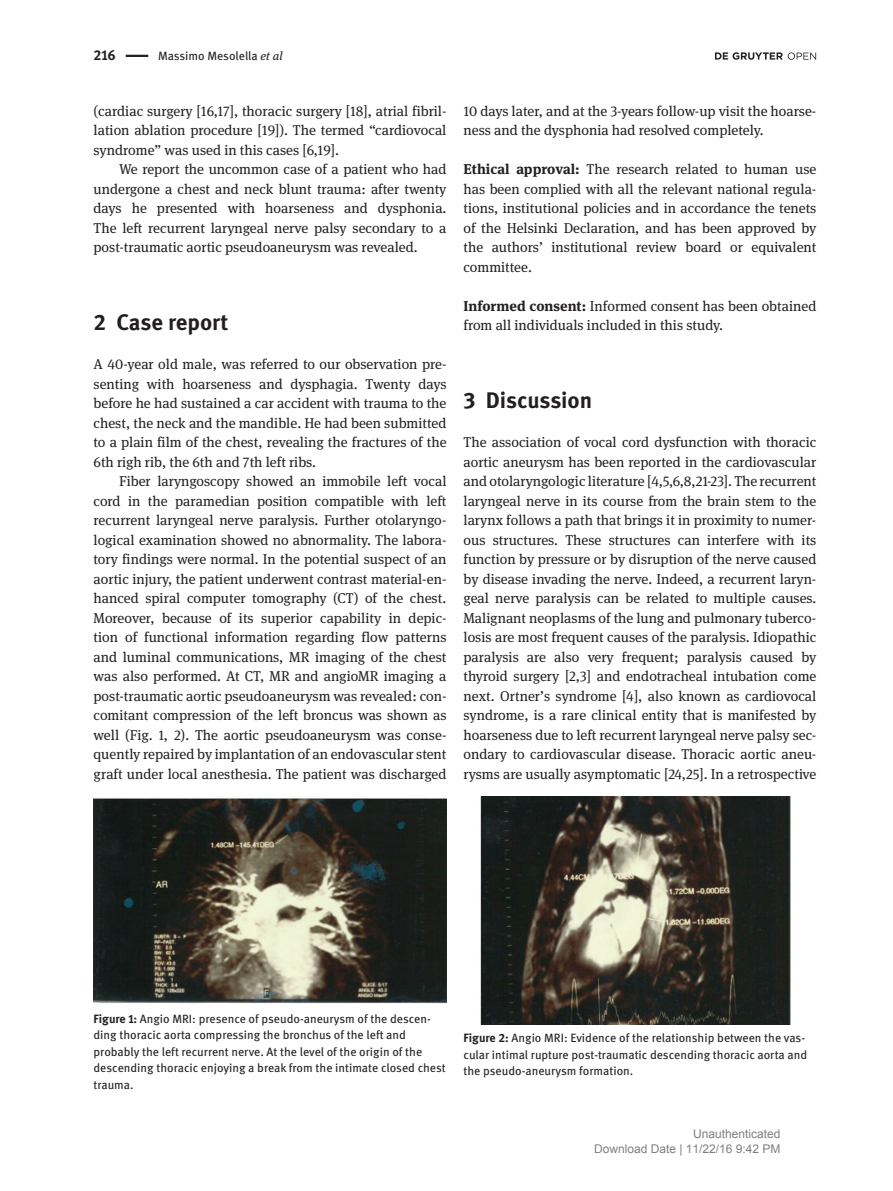
<style>
.page{position:relative;width:893px;height:1191px;background:#fff}
.page>*{position:absolute;margin:0;border:0;box-sizing:border-box;transform-origin:0 0}
.t1{font:700 22.5px "DG Meta Science";color:#231f20}
.paragraph{font:14.25px/19.5px "DG Meta Serif Science";color:#231f20;text-align:justify}
.paragraph_with_inden{font:14.25px/19.5px "DG Meta Serif Science";color:#231f20;text-align:justify}
.paragraph_without_in{font:14.25px/19.5px "DG Meta Serif Science";color:#231f20;text-align:justify}
.running_head_left{font:700 14.25px "DG Meta Science";color:#231f20}
.caption_figure{font:12px/16.5px "DG Meta Science";color:#231f20}
.t2{font:12px/15px "Arial";color:#808080;text-align:right}
.running_head_left-2{font:12px "DG Meta Science";letter-spacing:-.005em;color:#231f20}
.s1{font-family:"DG Meta Serif Science";font-style:italic}
.s2{font-weight:700}
</style>
<div class="page">
<svg style="left:715px;top:52px;width:101px;height:8px"></svg>
<hr style="left:126px;top:55px;width:22px;height:2px;background:#231f20">
<img style="left:94px;top:798px;width:352px;height:206px">
<img style="left:480px;top:796px;width:311px;height:228px">
<p class="running_head_left" style="left:94px;top:44px;width:24px">216</p>
<p class="running_head_left-2" style="left:158px;top:47px;width:126px">Massimo Mesolella <span class="s1">et al</span></p>
<p class="paragraph" style="left:94px;top:101px;width:354px">(cardiac surgery [16,17], thoracic surgery [18], atrial fibril&shy;lation ablation procedure [19]). The termed “cardiovocal syndrome” was used in this cases [6,19].</p>
<p class="paragraph_with_inden" style="left:94px;top:159px;width:354px;text-indent:26px">We report the uncommon case of a patient who had undergone a chest and neck blunt trauma: after twenty days he presented with hoarseness and dysphonia.<br>The left recurrent laryngeal nerve palsy secondary to a post-traumatic aortic pseudoaneurysm was revealed.</p>
<p class="t1" style="left:94px;top:304px;width:136px">2 Case report</p>
<p class="paragraph" style="left:94px;top:354px;width:354px">A 40-year old male, was referred to our observation pre&shy;senting with hoarseness and dysphagia. Twenty days before he had sustained a car accident with trauma to the chest, the neck and the mandible. He had been submitted to a plain film of the chest, revealing the fractures of the 6th righ rib, the 6th and 7th left ribs.</p>
<p class="paragraph_with_inden" style="left:94px;top:471px;width:354px;text-indent:26px">Fiber laryngoscopy showed an immobile left vocal cord in the paramedian position compatible with left recurrent laryngeal nerve paralysis. Further otolaryngo&shy;logical examination showed no abnormality. The labora&shy;tory findings were normal. In the potential suspect of an aortic injury, the patient underwent contrast material-en&shy;hanced spiral computer tomography (CT) of the chest.<br>Moreover, because of its superior capability in depic&shy;tion of functional information regarding flow patterns and luminal communications, MR imaging of the chest was also performed. At CT, MR and angioMR imaging a post-traumatic aortic pseudoaneurysm was revealed: con&shy;comitant compression of the left broncus was shown as well (Fig. 1, 2). The aortic pseudoaneurysm was conse&shy;quently repaired by implantation of an endovascular stent graft under local anesthesia. The patient was discharged</p>
<p class="paragraph_with_inden" style="left:463px;top:101px;width:354px">10 days later, and at the 3-years follow-up visit the hoarse&shy;ness and the dysphonia had resolved completely.</p>
<p class="paragraph_without_in" style="left:463px;top:159px;width:354px"><span class="s2">Ethical approval:</span> The research related to human use has been complied with all the relevant national regula&shy;tions, institutional policies and in accordance the tenets of the Helsinki Declaration, and has been approved by the authors’ institutional review board or equivalent committee.</p>
<p class="paragraph_without_in" style="left:463px;top:296px;width:354px"><span class="s2">Informed consent:</span> Informed consent has been obtained from all individuals included in this study.</p>
<p class="t1" style="left:463px;top:382px;width:130px">3 Discussion</p>
<p class="paragraph" style="left:463px;top:432px;width:354px">The association of vocal cord dysfunction with thoracic aortic aneurysm has been reported in the cardiovascular and otolaryngologic literature [4,5,6,8,21-23]. The recurrent laryngeal nerve in its course from the brain stem to the larynx follows a path that brings it in proximity to numer&shy;ous structures. These structures can interfere with its function by pressure or by disruption of the nerve caused by disease invading the nerve. Indeed, a recurrent laryn&shy;geal nerve paralysis can be related to multiple causes.<br>Malignant neoplasms of the lung and pulmonary tuberco&shy;losis are most frequent causes of the paralysis. Idiopathic paralysis are also very frequent; paralysis caused by thyroid surgery [2,3] and endotracheal intubation come next. Ortner’s syndrome [4], also known as cardiovocal syndrome, is a rare clinical entity that is manifested by hoarseness due to left recurrent laryngeal nerve palsy sec&shy;ondary to cardiovascular disease. Thoracic aortic aneu&shy;rysms are usually asymptomatic [24,25]. In a retrospective</p>
<p class="caption_figure" style="left:94px;top:1010px;width:354px"><span class="s2">Figure 1:</span> Angio MRI: presence of pseudo-aneurysm of the descen&shy;ding thoracic aorta compressing the bronchus of the left and probably the left recurrent nerve. At the level of the origin of the descending thoracic enjoying a break from the intimate closed chest trauma.</p>
<p class="caption_figure" style="left:463px;top:1029px;width:345px"><span class="s2">Figure 2:</span> Angio MRI: Evidence of the relationship between the vas&shy;cular intimal rupture post-traumatic descending thoracic aorta and the pseudo-aneurysm formation.</p>
<p class="t2" style="left:594px;top:1127px;width:188px">Unauthenticated<br>Download Date | 11/22/16 9:42 PM</p>
</div>
